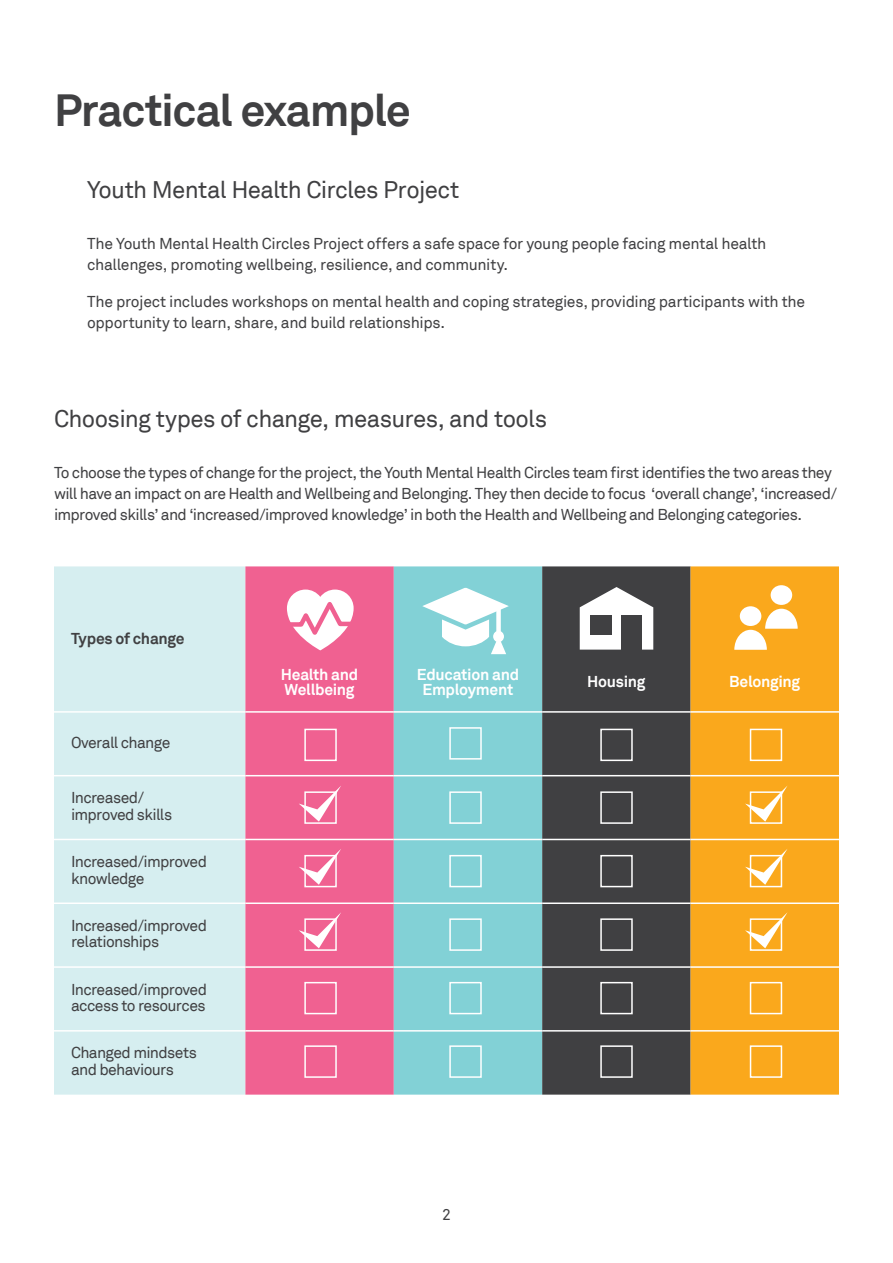
<style>
.page{position:relative;width:893px;height:1263px;background:#fff}
.page>*{position:absolute;margin:0;border:0;box-sizing:border-box;transform-origin:0 0}
.Heading_1_no_number{font:700 45px "Akkurat";letter-spacing:-.03em;color:#404042}
.Heading_2_no_number{font:24px "Akkurat";letter-spacing:-.03em;color:#404042}
.t1{font:15.75px/16.5px "Akkurat";letter-spacing:-.035em;color:#404042}
.t2{font:700 15.75px/15px "Akkurat";letter-spacing:-.02em;color:#fff}
.t3{font:700 15.75px "Akkurat";letter-spacing:-.015em;color:#404042}
</style>
<div class="page">
<div style="left:54px;top:566px;width:191px;height:528px;background:#d6eef0"></div>
<div style="left:245px;top:566px;width:149px;height:528px;background:#f06191"></div>
<div style="left:394px;top:566px;width:148px;height:528px;background:#82d1d6"></div>
<div style="left:542px;top:566px;width:149px;height:528px;background:#404042"></div>
<div style="left:691px;top:566px;width:148px;height:528px;background:#faa81c"></div>
<hr style="left:54px;top:711px;width:191px;height:2px;background:#fff">
<hr style="left:245px;top:711px;width:149px;height:2px;background:#fff">
<hr style="left:394px;top:711px;width:148px;height:2px;background:#fff">
<hr style="left:542px;top:711px;width:149px;height:2px;background:#fff">
<hr style="left:691px;top:711px;width:148px;height:2px;background:#fff">
<hr style="left:54px;top:775px;width:191px;height:1px;background:#fff">
<hr style="left:245px;top:775px;width:149px;height:1px;background:#fff">
<hr style="left:394px;top:775px;width:148px;height:1px;background:#fff">
<hr style="left:542px;top:775px;width:149px;height:1px;background:#fff">
<hr style="left:691px;top:775px;width:148px;height:1px;background:#fff">
<hr style="left:54px;top:839px;width:191px;height:1px;background:#fff">
<hr style="left:245px;top:839px;width:149px;height:1px;background:#fff">
<hr style="left:394px;top:839px;width:148px;height:1px;background:#fff">
<hr style="left:542px;top:839px;width:149px;height:1px;background:#fff">
<hr style="left:691px;top:839px;width:148px;height:1px;background:#fff">
<hr style="left:54px;top:902px;width:191px;height:2px;background:#fff">
<hr style="left:245px;top:902px;width:149px;height:2px;background:#fff">
<hr style="left:394px;top:902px;width:148px;height:2px;background:#fff">
<hr style="left:542px;top:902px;width:149px;height:2px;background:#fff">
<hr style="left:691px;top:902px;width:148px;height:2px;background:#fff">
<hr style="left:54px;top:966px;width:191px;height:2px;background:#fff">
<hr style="left:245px;top:966px;width:149px;height:2px;background:#fff">
<hr style="left:394px;top:966px;width:148px;height:2px;background:#fff">
<hr style="left:542px;top:966px;width:149px;height:2px;background:#fff">
<hr style="left:691px;top:966px;width:148px;height:2px;background:#fff">
<hr style="left:54px;top:1030px;width:191px;height:1px;background:#fff">
<hr style="left:245px;top:1030px;width:149px;height:1px;background:#fff">
<hr style="left:394px;top:1030px;width:148px;height:1px;background:#fff">
<hr style="left:542px;top:1030px;width:149px;height:1px;background:#fff">
<hr style="left:691px;top:1030px;width:148px;height:1px;background:#fff">
<div style="left:304px;top:729px;width:33px;height:32px;border:2px solid #fff"></div>
<div style="left:449px;top:727px;width:33px;height:33px;border:2px solid #fff"></div>
<div style="left:600px;top:729px;width:33px;height:32px;border:2px solid #fff"></div>
<div style="left:750px;top:729px;width:32px;height:32px;border:2px solid #fff"></div>
<div style="left:304px;top:791px;width:33px;height:33px;border:2px solid #fff"></div>
<div style="left:449px;top:791px;width:33px;height:33px;border:2px solid #fff"></div>
<div style="left:600px;top:791px;width:33px;height:33px;border:2px solid #fff"></div>
<div style="left:750px;top:791px;width:32px;height:33px;border:2px solid #fff"></div>
<div style="left:304px;top:855px;width:33px;height:32px;border:2px solid #fff"></div>
<div style="left:449px;top:855px;width:33px;height:32px;border:2px solid #fff"></div>
<div style="left:600px;top:855px;width:33px;height:32px;border:2px solid #fff"></div>
<div style="left:750px;top:855px;width:32px;height:32px;border:2px solid #fff"></div>
<div style="left:304px;top:918px;width:33px;height:33px;border:2px solid #fff"></div>
<div style="left:449px;top:918px;width:33px;height:33px;border:2px solid #fff"></div>
<div style="left:600px;top:918px;width:33px;height:33px;border:2px solid #fff"></div>
<div style="left:750px;top:918px;width:32px;height:33px;border:2px solid #fff"></div>
<div style="left:304px;top:982px;width:33px;height:32px;border:2px solid #fff"></div>
<div style="left:449px;top:982px;width:33px;height:32px;border:2px solid #fff"></div>
<div style="left:600px;top:982px;width:33px;height:32px;border:2px solid #fff"></div>
<div style="left:750px;top:982px;width:32px;height:32px;border:2px solid #fff"></div>
<div style="left:304px;top:1045px;width:33px;height:33px;border:2px solid #fff"></div>
<div style="left:449px;top:1045px;width:33px;height:33px;border:2px solid #fff"></div>
<div style="left:600px;top:1045px;width:33px;height:33px;border:2px solid #fff"></div>
<div style="left:750px;top:1045px;width:32px;height:33px;border:2px solid #fff"></div>
<svg style="left:276px;top:589px;width:82px;height:61px"></svg>
<svg style="left:405px;top:579px;width:121px;height:75px"></svg>
<svg style="left:580px;top:587px;width:73px;height:63px"></svg>
<div style="left:622px;top:616px;width:20px;height:38px;background:#404042"></div>
<div style="left:590px;top:616px;width:22px;height:19px;background:#404042"></div>
<svg style="left:734px;top:609px;width:64px;height:41px"></svg>
<div style="left:740px;top:606px;width:21px;height:20px;background:#fff;border-radius:50%"></div>
<div style="left:771px;top:585px;width:21px;height:20px;background:#fff;border-radius:50%"></div>
<svg style="left:299px;top:785px;width:42px;height:37px"></svg>
<svg style="left:745px;top:785px;width:42px;height:37px"></svg>
<svg style="left:299px;top:849px;width:42px;height:36px"></svg>
<svg style="left:745px;top:849px;width:42px;height:36px"></svg>
<svg style="left:299px;top:912px;width:42px;height:36px"></svg>
<svg style="left:745px;top:912px;width:42px;height:36px"></svg>
<p class="Heading_1_no_number" style="left:54px;top:82px;width:358px">Practical example</p>
<p class="Heading_2_no_number" style="left:87px;top:176px;width:374px">Youth Mental Health Circles Project</p>
<p class="t1" style="left:87px;top:233px;width:681px;line-height:21px">The Youth Mental Health Circles Project offers a safe space for young people facing mental health challenges, promoting wellbeing, resilience, and community.</p>
<p class="t1" style="left:87px;top:291px;width:719px;line-height:21px">The project includes workshops on mental health and coping strategies, providing participants with the opportunity to learn, share, and build relationships.</p>
<p class="Heading_2_no_number" style="left:54px;top:405px;width:495px">Choosing types of change, measures, and tools</p>
<p class="t1" style="left:54px;top:462px;width:784px;line-height:21px">To choose the types of change for the project, the Youth Mental Health Circles team first identifies the two areas they will have an impact on are Health and Wellbeing and Belonging. They then decide to focus ‘overall change’, ‘increased/ improved skills’ and ‘increased/improved knowledge’ in both the Health and Wellbeing and Belonging categories.</p>
<p class="t3" style="left:71px;top:629px;width:115px">Types of change</p>
<p class="t1" style="left:71px;top:734px;width:101px">Overall change</p>
<p class="t1" style="left:71px;top:790px;width:103px">Increased/ improved skills</p>
<p class="t1" style="left:71px;top:854px;width:138px">Increased/improved knowledge</p>
<p class="t1" style="left:71px;top:917px;width:138px">Increased/improved relationships</p>
<p class="t1" style="left:71px;top:981px;width:138px">Increased/improved access to resources</p>
<p class="t1" style="left:71px;top:1045px;width:127px">Changed mindsets and behaviours</p>
<p class="t2" style="left:281px;top:667px;width:79px">Health and<br>Wellbeing</p>
<p class="t2" style="left:417px;top:667px;width:104px;text-align:center">Education and<br>Employment</p>
<p class="t2" style="left:587px;top:674px;width:60px">Housing</p>
<p class="t2" style="left:729px;top:674px;width:73px">Belonging</p>
<p class="t1" style="left:442px;top:1207px;width:10px">2</p>
</div>
